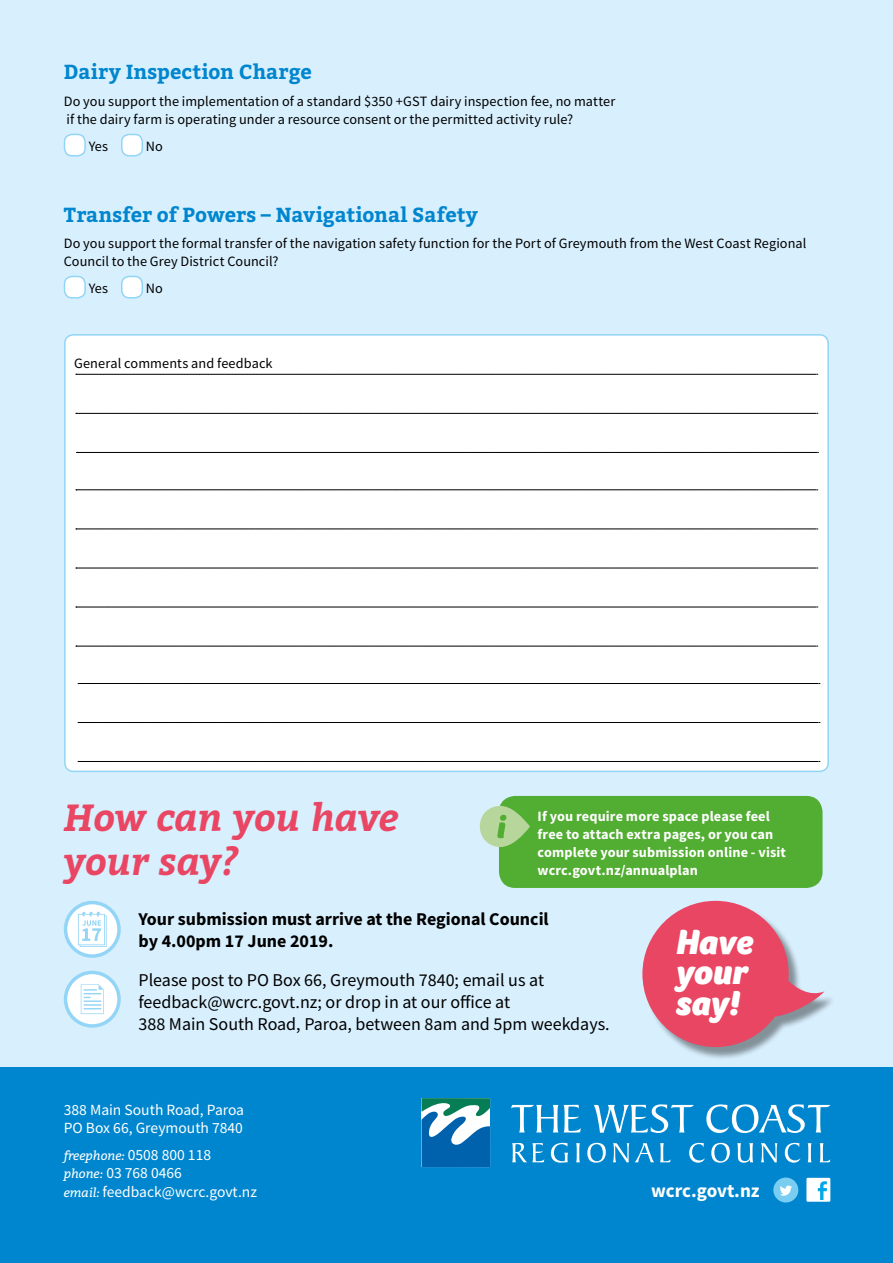
<style>
.page{position:relative;width:893px;height:1263px;background:#d8effd}
.page>*{position:absolute;margin:0;border:0;box-sizing:border-box;transform-origin:0 0}
.t1{font:italic 700 37.65px/43.5px "Bitter";color:#e94663}
.t2{font:italic 900 35.85px/30.6px "Foco";letter-spacing:-.005em;color:#fff}
.t3{font:700 20.25px "Bitter";color:#0086ce}
.t4{font:700 19.05px "Source Sans Pro";letter-spacing:-.01em;color:#fff}
.t5{font:18px/21.6px "Source Sans Pro";color:#000}
.t6{font:700 18px/21.6px "Source Sans Pro";color:#000}
.t7{font:15.6px/18.6px "Source Sans Pro";color:#fff}
.t8{font:14.25px/18px "Source Sans Pro";letter-spacing:.005em;color:#000}
.t9{font:700 14.25px/18px "Source Sans Pro";letter-spacing:.01em;color:#fff}
.t10{font:italic 12.45px "Bitter";color:#fff}
.s1{font-family:"Source Sans Pro";font-style:normal;font-size:15.6px}
.s2{font-family:"Bitter";font-style:italic;font-size:12.45px}
</style>
<div class="page">
<svg style="left:64px;top:971px;width:57px;height:57px;background:#ddf1fc"></svg>
<svg style="left:81px;top:984px;width:23px;height:30px"></svg>
<div style="left:499px;top:796px;width:323px;height:92px;background:#52ae32;border-radius:16px"></div>
<svg style="left:480px;top:806px;width:50px;height:41px"></svg>
<svg style="left:497px;top:815px;width:9px;height:23px"></svg>
<div style="left:0;top:1067px;width:893px;height:196px;background:#0086ce"></div>
<svg style="left:512px;top:1143px;width:318px;height:20px"></svg>
<svg style="left:511px;top:1104px;width:319px;height:29px"></svg>
<svg style="left:421px;top:1098px;width:69px;height:69px;background:#4c94b7"></svg>
<div style="left:773px;top:1177px;width:25px;height:25px;background:#79cdf1;border-radius:50%"></div>
<svg style="left:780px;top:1185px;width:12px;height:11px"></svg>
<div style="left:806px;top:1178px;width:24px;height:24px;background:#fff"></div>
<svg style="left:818px;top:1181px;width:9px;height:19px"></svg>
<div style="left:644px;top:903px;width:193px;height:157px;background:#000;opacity:.4"></div>
<svg style="left:642px;top:901px;width:182px;height:146px"></svg>
<div style="left:65px;top:134px;width:20px;height:22px;background:#fff;border-radius:7px"></div>
<div style="left:64px;top:134px;width:22px;height:22px;border:2px solid #93d5f6;border-radius:7px"></div>
<div style="left:122px;top:134px;width:20px;height:22px;background:#fff;border-radius:7px"></div>
<div style="left:121px;top:134px;width:22px;height:22px;border:2px solid #93d5f6;border-radius:7px"></div>
<div style="left:65px;top:276px;width:20px;height:22px;background:#fff;border-radius:7px"></div>
<div style="left:64px;top:276px;width:22px;height:22px;border:2px solid #93d5f6;border-radius:7px"></div>
<div style="left:122px;top:276px;width:20px;height:22px;background:#fff;border-radius:7px"></div>
<div style="left:121px;top:276px;width:22px;height:22px;border:2px solid #93d5f6;border-radius:7px"></div>
<svg style="left:64px;top:901px;width:57px;height:57px;background:#d6effb"></svg>
<svg style="left:78px;top:912px;width:29px;height:35px"></svg>
<div style="left:65px;top:335px;width:763px;height:436px;background:#fff;border-radius:9px"></div>
<div style="left:64px;top:334px;width:765px;height:438px;border:2px solid #93d5f6;border-radius:9px"></div>
<svg style="left:76px;top:374px;width:742px;height:1px"></svg>
<svg style="left:76px;top:413px;width:742px;height:1px"></svg>
<svg style="left:76px;top:452px;width:742px;height:1px"></svg>
<svg style="left:76px;top:490px;width:742px;height:1px"></svg>
<svg style="left:76px;top:529px;width:742px;height:1px"></svg>
<svg style="left:76px;top:568px;width:742px;height:1px"></svg>
<svg style="left:76px;top:607px;width:742px;height:1px"></svg>
<svg style="left:76px;top:646px;width:742px;height:1px"></svg>
<svg style="left:78px;top:683px;width:742px;height:1px"></svg>
<svg style="left:78px;top:722px;width:742px;height:1px"></svg>
<svg style="left:78px;top:761px;width:742px;height:1px"></svg>
<h3 class="t3" style="left:64px;top:57px;width:250px">Dairy Inspection Charge</h3>
<p class="t8" style="left:64px;top:92px;width:553px">Do you support the implementation of a standard $350 +GST dairy inspection fee, no matter if the dairy farm is operating under a resource consent or the permitted activity rule?</p>
<p class="t8" style="left:89px;top:137px;width:21px">Yes</p>
<p class="t8" style="left:146px;top:137px;width:19px">No</p>
<h3 class="t3" style="left:64px;top:199px;width:416px">Transfer of Powers – Navigational Safety</h3>
<p class="t8" style="left:64px;top:234px;width:744px">Do you support the formal transfer of the navigation safety function for the Port of Greymouth from the West Coast Regional<br>Council to the Grey District Council?</p>
<p class="t8" style="left:89px;top:279px;width:21px">Yes</p>
<p class="t8" style="left:146px;top:279px;width:19px">No</p>
<p class="t8" style="left:74px;top:354px;width:200px">General comments and feedback</p>
<h1 class="t1" style="left:64px;top:795px;width:336px">How can you have your say?</h1>
<p class="t9" style="left:538px;top:806px;width:250px">If you require more space please feel free to attach extra pages, or you can complete your submission online - visit wcrc.govt.nz/annualplan</p>
<p class="t6" style="left:139px;top:908px;width:412px">Your submission must arrive at the Regional Council by 4.00pm 17 June 2019.</p>
<p class="t5" style="left:139px;top:969px;width:473px">Please post to PO Box 66, Greymouth 7840; email us at feedback@wcrc.govt.nz; or drop in at our office at<br>388 Main South Road, Paroa, between 8am and 5pm weekdays.</p>
<p class="t7" style="left:64px;top:1100px;width:182px">388 Main South Road, Paroa<br>PO Box 66, Greymouth 7840</p>
<p class="t10" style="left:64px;top:1146px;width:149px">freephone: <span class="s1">0508 800 118</span></p>
<p class="t7" style="left:64px;top:1164px;width:195px"><span class="s2">phone:</span> 03 768 0466<br><span class="s2">email:</span> feedback@wcrc.govt.nz</p>
<h2 class="t2" style="left:675px;top:927px;width:79px">Have your say!</h2>
<h3 class="t4" style="left:651px;top:1178px;width:110px">wcrc.govt.nz</h3>
</div>
